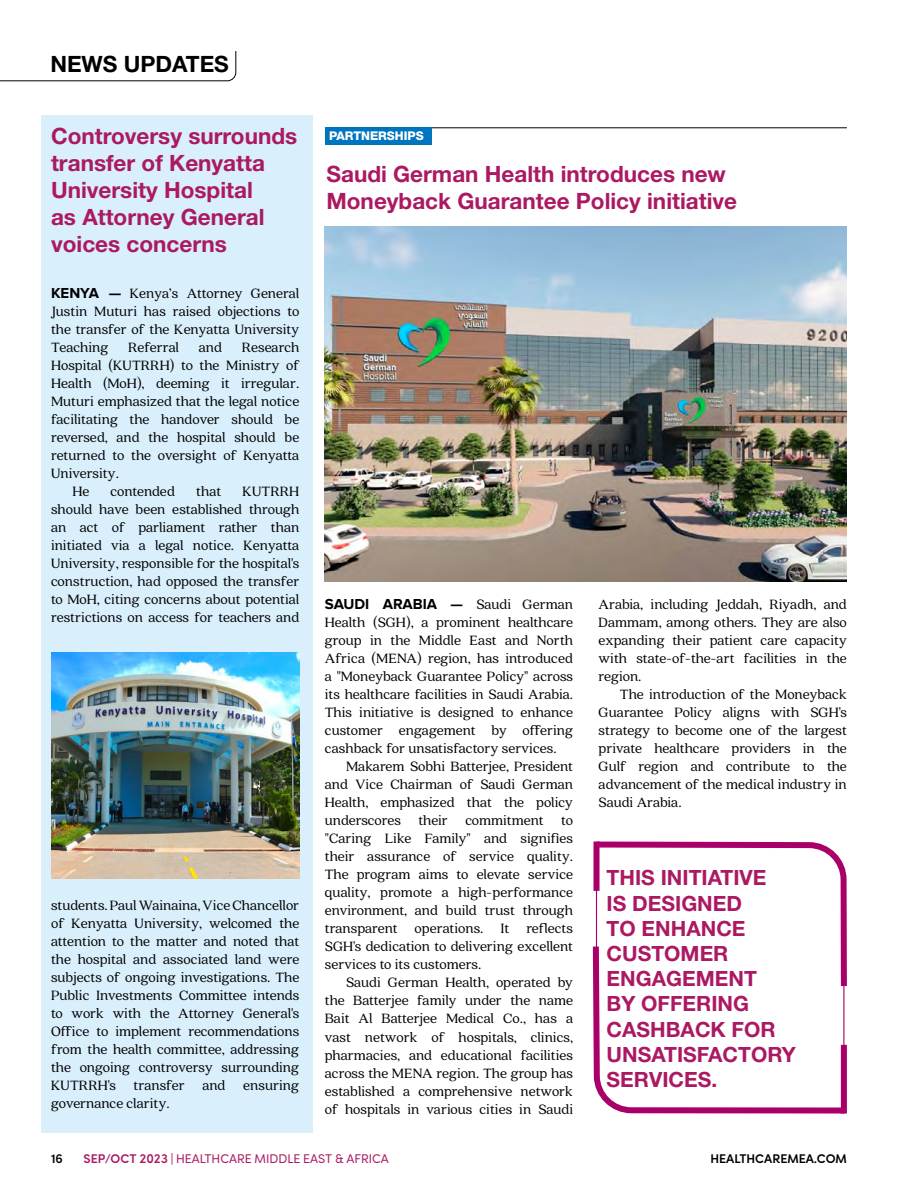
<style>
.page{position:relative;width:915px;height:1191px;background:#fff}
.page>*{position:absolute;margin:0;border:0;box-sizing:border-box;transform-origin:0 0}
.t1{font:700 22.5px/27px "Helvetica Neue LT Std";color:#ab1962}
.t2{font:700 22.5px "Helvetica Neue LT Std";color:#000}
.t3{font:700 21px/25.2px "Helvetica Neue LT Std";color:#ab1962}
.t4{font:15px/18px "Quincy CF";color:#000;text-align:justify}
.t5{font:700 15px "Proxima Nova";color:#000}
.t6{font:12px "Rozanova GEO";color:#ab1962}
.t7{font:700 12px "Rozanova GEO";color:#000}
.t8{font:800 12px "Helvetica Neue LT Std";color:#fff}
.s1{font-family:"Proxima Nova";font-weight:700}
.s2{font-family:"Quincy CF";font-weight:400}
.s3{font-weight:700}
</style>
<div class="page">
<div style="left:41px;top:115px;width:271px;height:1017px;background:#d9effc"></div>
<svg style="left:593px;top:992px;width:254px;height:122px"></svg>
<svg style="left:590px;top:127px;width:257px;height:865px"></svg>
<div style="left:593px;top:841px;width:6px;height:50px;background:#a80068"></div>
<div style="left:840px;top:1044px;width:6px;height:69px;background:#a80068"></div>
<hr style="left:325px;top:127px;width:521px;height:1px;background:#000">
<div style="left:325px;top:128px;width:106px;height:17px;background:#0075bf"></div>
<img style="left:51px;top:652px;width:248px;height:226px">
<img style="left:325px;top:226px;width:521px;height:355px">
<svg style="left:0;top:51px;width:236px;height:31px"></svg>
<h1 class="t2" style="left:50px;top:50px;width:180px">NEWS UPDATES</h1>
<h1 class="t1" style="left:51px;top:122px;width:247px">Controversy surrounds</h1>
<p class="t8" style="left:329px;top:129px;width:96px">PARTNERSHIPS</p>
<h1 class="t1" style="left:51px;top:149px;width:215px">transfer of Kenyatta<br>University Hospital as Attorney General voices concerns</h1>
<p class="t4" style="left:51px;top:284px;width:250px"><span class="s1">KENYA —</span> Kenya’s Attorney General Justin Muturi has raised objections to the transfer of the Kenyatta University Teaching</p>
<h1 class="t1" style="left:326px;top:160px;width:412px">Saudi German Health introduces new<br>Moneyback Guarantee Policy initiative</h1>
<p class="t4" style="left:128px;top:338px;width:52px">Referral</p>
<p class="t4" style="left:199px;top:338px;width:25px">and</p>
<p class="t4" style="left:242px;top:338px;width:59px">Research</p>
<p class="t4" style="left:51px;top:356px;width:250px">Hospital (KUTRRH) to the Ministry of</p>
<p class="t4" style="left:51px;top:374px;width:250px">Health (MoH), deeming it irregular.</p>
<p class="t4" style="left:51px;top:392px;width:250px">Muturi emphasized that the legal notice</p>
<p class="t4" style="left:51px;top:410px;width:250px">facilitating the handover should be</p>
<p class="t4" style="left:51px;top:428px;width:250px">reversed, and the hospital should be</p>
<p class="t4" style="left:51px;top:446px;width:249px">returned to the oversight of Kenyatta</p>
<p class="t4" style="left:51px;top:464px;width:69px">University.</p>
<p class="t4" style="left:72px;top:482px;width:19px">He</p>
<p class="t4" style="left:111px;top:482px;width:66px">contended</p>
<p class="t4" style="left:196px;top:482px;width:26px">that</p>
<p class="t4" style="left:51px;top:482px;width:250px;text-indent:191px">KUTRRH should have been established through an act of parliament rather than initiated via a legal notice. Kenyatta University, responsible for the hospital's construction, had opposed the transfer to MoH, citing concerns about potential restrictions on access for teachers and</p>
<p class="t5" style="left:325px;top:597px;width:250px">SAUDI ARABIA — <span class="s2">Saudi German</span></p>
<p class="t4" style="left:325px;top:614px;width:250px">Health (SGH), a prominent healthcare group in the Middle East and North Africa (MENA) region, has introduced a "Moneyback Guarantee Policy" across its healthcare facilities in Saudi Arabia.<br>This initiative is designed to enhance customer engagement by offering cashback for unsatisfactory services.</p>
<p class="t4" style="left:325px;top:758px;width:250px;text-indent:21px">Makarem Sobhi Batterjee, President and Vice Chairman of Saudi German Health, emphasized that the policy underscores their commitment to "Caring Like Family" and signifies their assurance of service quality.<br>The program aims to elevate service quality, promote a high-performance environment, and build trust through transparent operations. It reflects SGH's dedication to delivering excellent services to its customers.</p>
<p class="t4" style="left:325px;top:974px;width:250px;text-indent:21px">Saudi German Health, operated by the Batterjee family under the name Bait Al Batterjee Medical Co., has a vast network of hospitals, clinics, pharmacies, and educational facilities across the MENA region. The group has established a comprehensive network of hospitals in various cities in Saudi</p>
<p class="t4" style="left:598px;top:596px;width:250px">Arabia, including Jeddah, Riyadh, and Dammam, among others. They are also expanding their patient care capacity with state-of-the-art facilities in the region.</p>
<p class="t4" style="left:598px;top:686px;width:250px;text-indent:21px">The introduction of the Moneyback Guarantee Policy aligns with SGH's strategy to become one of the largest private healthcare providers in the Gulf region and contribute to the advancement of the medical industry in Saudi Arabia.</p>
<h2 class="t3" style="left:606px;top:864px;width:191px">THIS INITIATIVE<br>IS DESIGNED<br>TO ENHANCE<br>CUSTOMER<br>ENGAGEMENT<br>BY OFFERING<br>CASHBACK FOR<br>UNSATISFACTORY<br>SERVICES.</h2>
<p class="t4" style="left:51px;top:896px;width:250px">students. Paul Wainaina, Vice Chancellor of Kenyatta University, welcomed the attention to the matter and noted that the hospital and associated land were subjects of ongoing investigations. The Public Investments Committee intends to work with the Attorney General's Office to implement recommendations from the health committee, addressing the ongoing controversy surrounding KUTRRH's transfer and ensuring governance clarity.</p>
<p class="t7" style="left:51px;top:1150px;width:13px">16</p>
<p class="t6" style="left:84px;top:1150px;width:307px"><span class="s3">SEP/OCT 2023 |</span> HEALTHCARE MIDDLE EAST &amp; AFRICA</p>
<p class="t7" style="left:710px;top:1150px;width:138px">HEALTHCAREMEA.COM</p>
</div>
